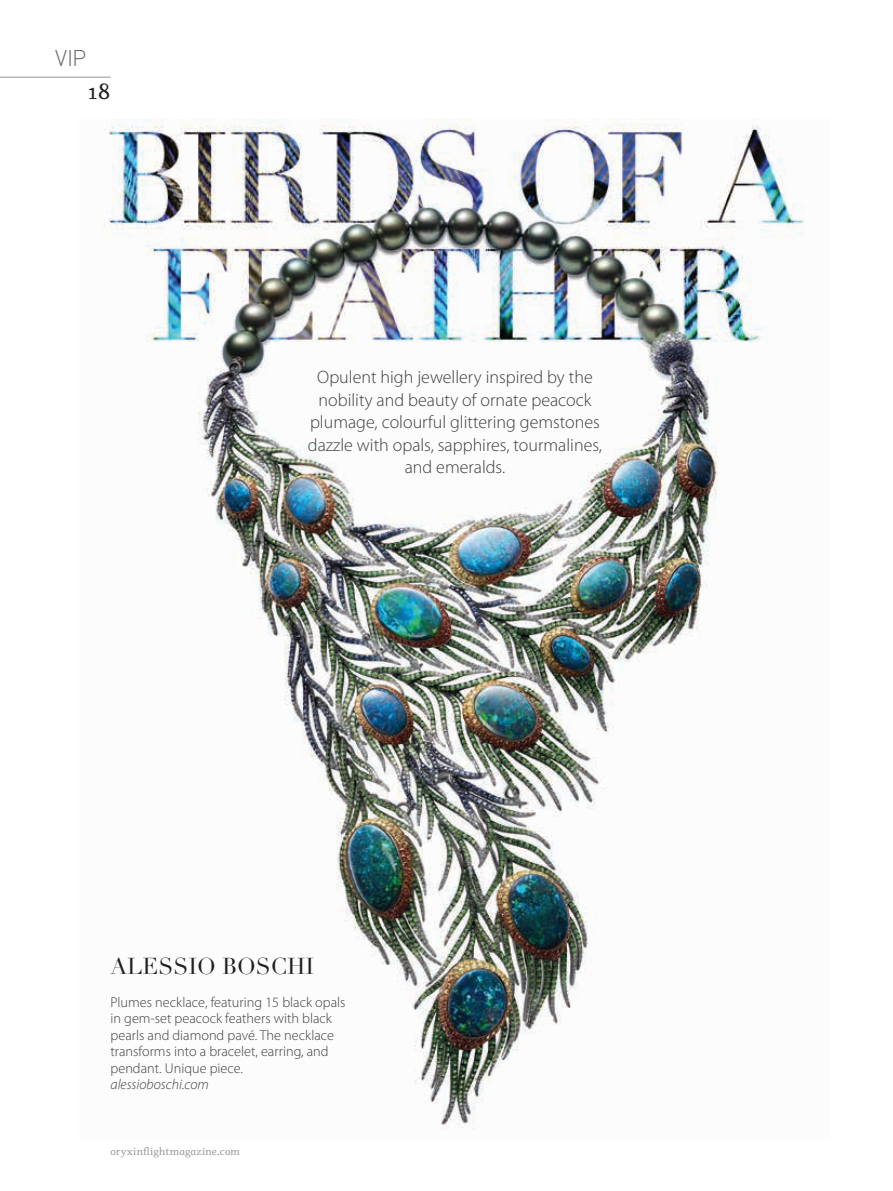
<style>
.page{position:relative;width:893px;height:1191px;background:#fff}
.page>*{position:absolute;margin:0;border:0;box-sizing:border-box;transform-origin:0 0}
.t1{font:22.5px "Didot";color:#231f20}
.t2{font:300 22.5px "DIN";color:#6c6d70}
.t3{font:22.5px "Odile";color:#231f20}
.t4{font:300 18px/22.5px "Myriad Pro";color:#3e3e3f;text-align:center}
.t5{font:300 14.25px/16.5px "Myriad Pro";color:#3e3e3f}
.t6{font:italic 300 14.25px "Myriad Pro";color:#3e3e3f}
.t7{font:10.5px "Odile";letter-spacing:.02em;color:#939598}
</style>
<div class="page">
<img style="left:103px;top:119px;width:702px;height:1010px">
<hr style="left:0;top:77px;width:111px;height:1px;background:#939598">
<h1 class="t2" style="left:55px;top:44px;width:33px">VIP</h1>
<h1 class="t3" style="left:88px;top:76px;width:24px">18</h1>
<p class="t4" style="left:308px;top:366px;width:296px">Opulent high jewellery inspired by the nobility and beauty of ornate peacock plumage, colourful glittering gemstones dazzle with opals, sapphires, tourmalines, and emeralds.</p>
<h1 class="t1" style="left:111px;top:952px;width:205px">ALESSIO BOSCHI</h1>
<p class="t5" style="left:111px;top:994px;width:236px">Plumes necklace, featuring 15 black opals in gem-set peacock feathers with black pearls and diamond pavé. The necklace transforms into a bracelet, earring, and pendant. Unique piece.</p>
<p class="t6" style="left:111px;top:1077px;width:100px">alessioboschi.com</p>
<p class="t7" style="left:111px;top:1144px;width:131px">oryxinflightmagazine.com</p>
</div>
